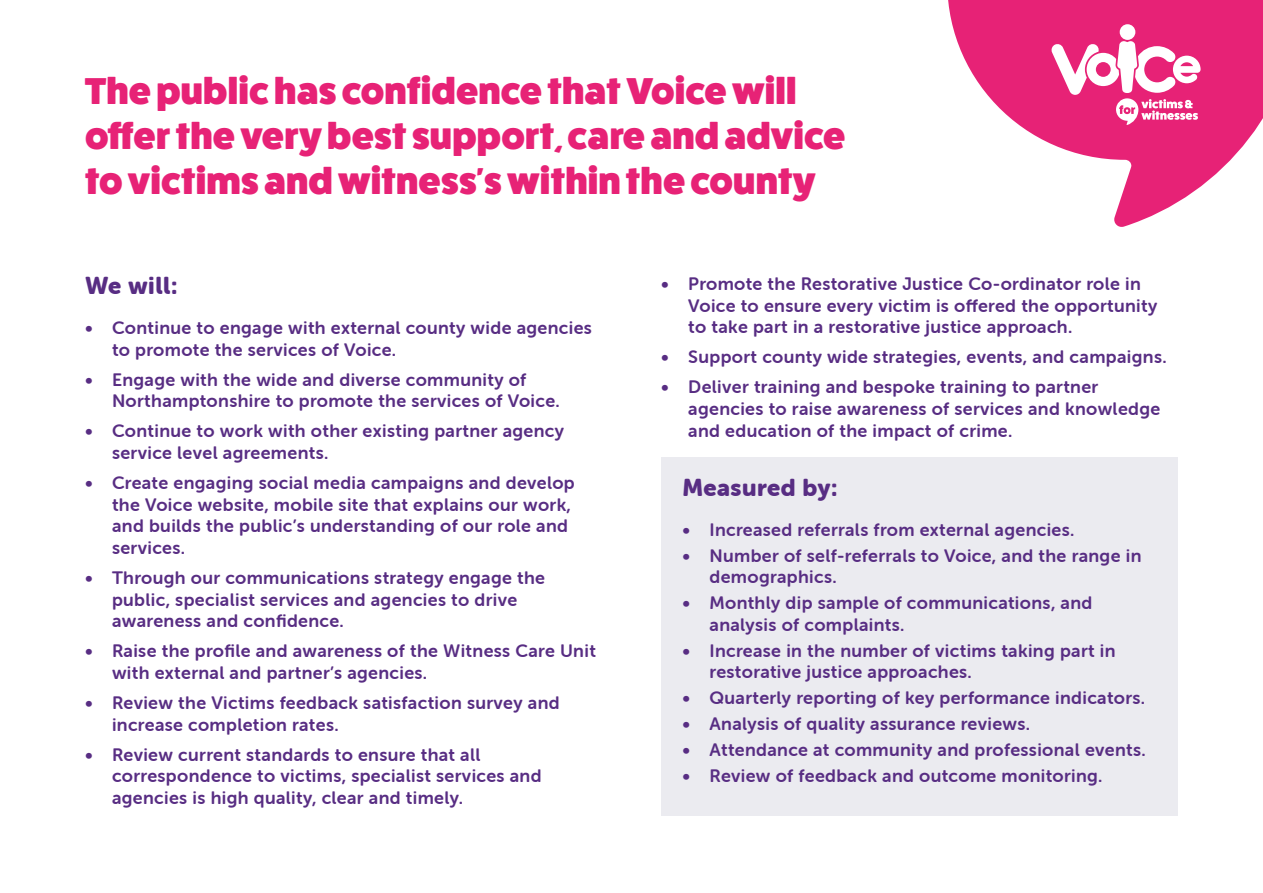
<style>
.page{position:relative;width:1263px;height:893px;background:#fff}
.page>*{position:absolute;margin:0;border:0;box-sizing:border-box;transform-origin:0 0}
.t1{font:800 37.5px/45px "Fat Frank";letter-spacing:.005em;color:#e72276}
.Subtitle{font:24px "Museo Sans Rounded 900";letter-spacing:.02em;color:#582d83}
.t2{font:18px/21.6px "Museo Sans Rounded 700";letter-spacing:.02em;color:#582d83}
</style>
<div class="page">
<svg style="left:948px;top:0;width:315px;height:227px;fill:#e72276"></svg>
<div style="left:1120px;top:24px;width:15px;height:16px;background:#fff;border-radius:50%"></div>
<svg style="left:1051px;top:41px;width:149px;height:84px"></svg>
<div style="left:661px;top:457px;width:517px;height:359px;background:#ebebf0"></div>
<p class="t1" style="left:85px;top:69px;width:762px">The public has confidence that Voice will offer the very best support, care and advice to victims and witness's within the county</p>
<p class="Subtitle" style="left:85px;top:272px;width:94px">We will:</p>
<p class="t2" style="left:112px;top:317px;width:481px;text-indent:-27px">• Continue to engage with external county wide agencies to promote the services of Voice.</p>
<p class="t2" style="left:112px;top:369px;width:449px;text-indent:-27px">• Engage with the wide and diverse community of<br>Northamptonshire to promote the services of Voice.</p>
<p class="t2" style="left:112px;top:420px;width:453px;text-indent:-27px">• Continue to work with other existing partner agency service level agreements.</p>
<p class="t2" style="left:112px;top:472px;width:464px;text-indent:-27px">• Create engaging social media campaigns and develop the Voice website, mobile site that explains our work, and builds the public’s understanding of our role and services.</p>
<p class="t2" style="left:112px;top:567px;width:435px;text-indent:-27px">• Through our communications strategy engage the public, specialist services and agencies to drive awareness and confidence.</p>
<p class="t2" style="left:112px;top:640px;width:485px;text-indent:-27px">• Raise the profile and awareness of the Witness Care Unit with external and partner’s agencies.</p>
<p class="t2" style="left:112px;top:692px;width:449px;text-indent:-27px">• Review the Victims feedback satisfaction survey and increase completion rates.</p>
<p class="t2" style="left:112px;top:744px;width:431px;text-indent:-27px">• Review current standards to ensure that all correspondence to victims, specialist services and agencies is high quality, clear and timely.</p>
<p class="t2" style="left:688px;top:273px;width:470px;text-indent:-27px">• Promote the Restorative Justice Co-ordinator role in<br>Voice to ensure every victim is offered the opportunity to take part in a restorative justice approach.</p>
<p class="t2" style="left:661px;top:346px;width:507px">• Support county wide strategies, events, and campaigns.</p>
<p class="t2" style="left:688px;top:376px;width:473px;text-indent:-27px">• Deliver training and bespoke training to partner agencies to raise awareness of services and knowledge and education of the impact of crime.</p>
<p class="Subtitle" style="left:682px;top:474px;width:156px">Measured by:</p>
<p class="t2" style="left:682px;top:519px;width:393px">• Increased referrals from external agencies.</p>
<p class="t2" style="left:709px;top:545px;width:433px;text-indent:-27px">• Number of self-referrals to Voice, and the range in demographics.</p>
<p class="t2" style="left:709px;top:592px;width:384px;text-indent:-27px">• Monthly dip sample of communications, and analysis of complaints.</p>
<p class="t2" style="left:709px;top:640px;width:408px;text-indent:-27px">• Increase in the number of victims taking part in restorative justice approaches.</p>
<p class="t2" style="left:682px;top:687px;width:464px">• Quarterly reporting of key performance indicators.</p>
<p class="t2" style="left:682px;top:713px;width:349px">• Analysis of quality assurance reviews.</p>
<p class="t2" style="left:682px;top:739px;width:465px">• Attendance at community and professional events.</p>
<p class="t2" style="left:682px;top:765px;width:422px">• Review of feedback and outcome monitoring.</p>
</div>
